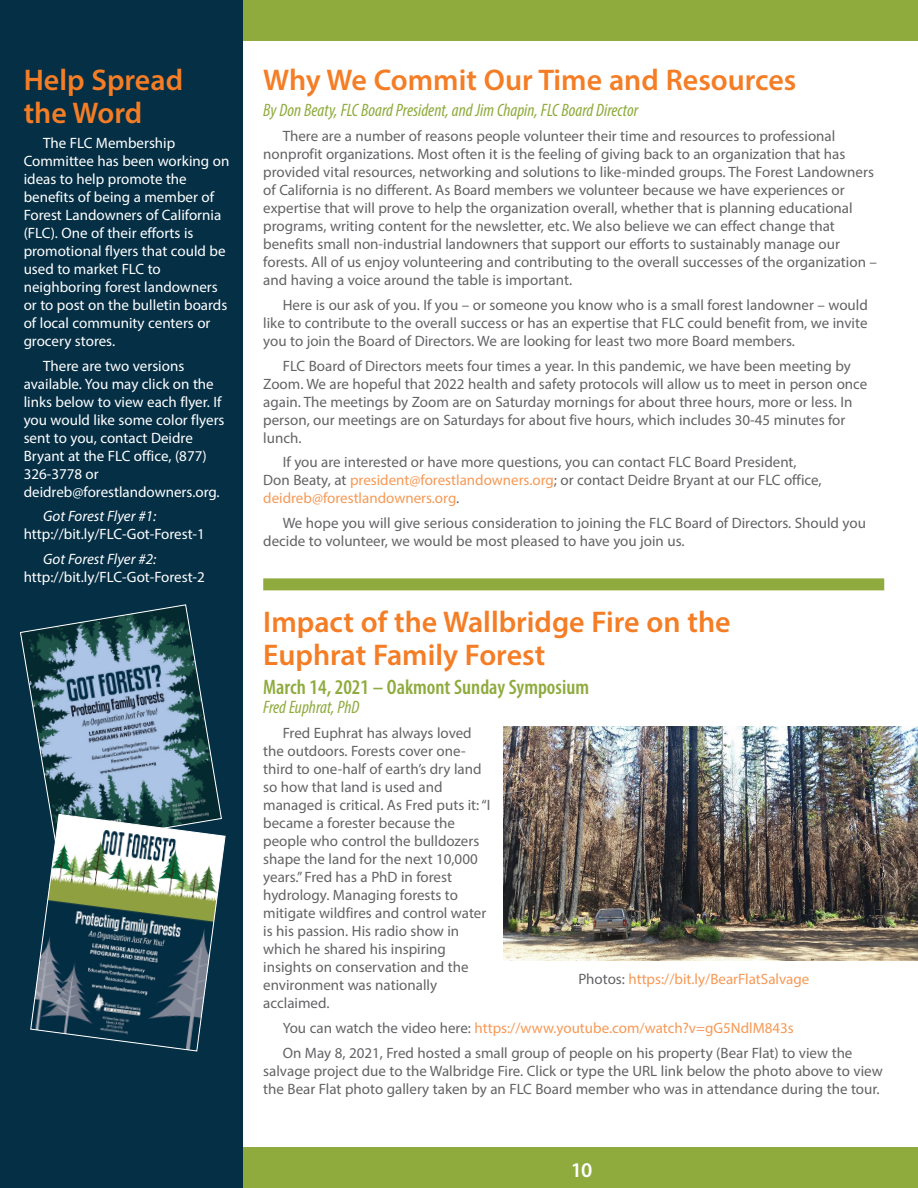
<style>
.page{position:relative;width:918px;height:1188px;background:#fff}
.page>*{position:absolute;margin:0;border:0;box-sizing:border-box;transform-origin:0 0}
.Header1_color{font:600 30px/33px "Myriad Pro";color:#f47d25}
.subhead1_color{font:600 condensed 21px "Myriad Pro";color:#8fab3d}
.t1{font:600 21px "Myriad Pro";color:#fff}
.byline{font:italic condensed 18px "Myriad Pro";color:#8fab3d}
.Body_text2-10_12{font:15px/18px "Myriad Pro";color:#636366}
.Body_text2-10_12-2{font:15px/18px "Myriad Pro";color:#fff}
.Body_text2-10_12-3{font:15px "Myriad Pro";color:#f79955}
.s1{font-style:italic}
.s2{color:#f79955}
.s3{color:#636366}
</style>
<div class="page">
<div style="left:210px;top:1148px;width:708px;height:40px;background:#8fab3d"></div>
<div style="left:0;top:0;width:918px;height:40px;background:#8fab3d"></div>
<div style="left:0;top:0;width:243px;height:1188px;background:#052f45"></div>
<div style="left:263px;top:578px;width:621px;height:12px;background:#8fab3d"></div>
<svg style="left:20px;top:604px;width:202px;height:210px"></svg>
<svg style="left:30px;top:814px;width:196px;height:238px"></svg>
<img style="left:503px;top:727px;width:415px;height:233px">
<p class="Header1_color" style="left:24px;top:63px;width:161px">Help Spread the Word</p>
<p class="Body_text2-10_12-2" style="left:24px;top:133px;width:207px;text-indent:19px">The FLC Membership<br>Committee has been working on ideas to help promote the benefits of being a member of<br>Forest Landowners of California (FLC). One of their efforts is promotional flyers that could be used to market FLC to neighboring forest landowners or to post on the bulletin boards of local community centers or grocery stores.</p>
<p class="Body_text2-10_12-2" style="left:24px;top:356px;width:202px;text-indent:19px">There are two versions available. You may click on the links below to view each flyer. If you would like some color flyers sent to you, contact Deidre<br>Bryant at the FLC office, (877)<br>326-3778 or deidreb@forestlandowners.org.</p>
<p class="Body_text2-10_12-2" style="left:24px;top:507px;width:183px;text-indent:19px"><span class="s1">Got Forest Flyer #1: </span>http://bit.ly/FLC-Got-Forest-1</p>
<p class="Body_text2-10_12-2" style="left:24px;top:550px;width:183px;text-indent:19px"><span class="s1">Got Forest Flyer #2: </span>http://bit.ly/FLC-Got-Forest-2</p>
<p class="Header1_color" style="left:263px;top:63px;width:535px">Why We Commit Our Time and Resources</p>
<p class="byline" style="left:263px;top:99px;width:376px">By Don Beaty, FLC Board President, and Jim Chapin, FLC Board Director</p>
<p class="Body_text2-10_12" style="left:263px;top:127px;width:615px;text-indent:20px">There are a number of reasons people volunteer their time and resources to professional nonprofit organizations. Most often it is the feeling of giving back to an organization that has provided vital resources, networking and solutions to like-minded groups. The Forest Landowners of California is no different. As Board members we volunteer because we have experiences or expertise that will prove to help the organization overall, whether that is planning educational programs, writing content for the newsletter, etc. We also believe we can effect change that benefits small non-industrial landowners that support our efforts to sustainably manage our forests. All of us enjoy volunteering and contributing to the overall successes of the organization – and having a voice around the table is important.</p>
<p class="Body_text2-10_12" style="left:263px;top:295px;width:606px;text-align:justify;text-indent:20px">Here is our ask of you. If you – or someone you know who is a small forest landowner – would like to contribute to the overall success or has an expertise that FLC could benefit from, we invite you to join the Board of Directors. We are looking for least two more Board members.</p>
<p class="Body_text2-10_12" style="left:263px;top:356px;width:606px;text-indent:20px">FLC Board of Directors meets four times a year. In this pandemic, we have been meeting by Zoom. We are hopeful that 2022 health and safety protocols will allow us to meet in person once again. The meetings by Zoom are on Saturday mornings for about three hours, more or less. In person, our meetings are on Saturdays for about five hours, which includes 30-45 minutes for lunch.</p>
<p class="Body_text2-10_12" style="left:263px;top:453px;width:560px;text-indent:20px">If you are interested or have more questions, you can contact FLC Board President,<br>Don Beaty, at <span class="s2">president@forestlandowners.org</span>; or contact Deidre Bryant at our FLC office, <span class="s2">deidreb@forestlandowners.org</span>.</p>
<p class="Body_text2-10_12" style="left:263px;top:514px;width:604px;text-indent:20px">We hope you will give serious consideration to joining the FLC Board of Directors. Should you decide to volunteer, we would be most pleased to have you join us.</p>
<p class="Header1_color" style="left:263px;top:604px;width:469px">Impact of the Wallbridge Fire on the<br>Euphrat Family Forest</p>
<p class="subhead1_color" style="left:263px;top:674px;width:327px">March 14, 2021 – Oakmont Sunday Symposium</p>
<p class="byline" style="left:263px;top:696px;width:98px">Fred Euphrat, PhD</p>
<p class="Body_text2-10_12" style="left:263px;top:724px;width:229px;text-indent:20px">Fred Euphrat has always loved the outdoors. Forests cover one&shy;third to one-half of earth’s dry land so how that land is used and managed is critical. As Fred puts it: “I became a forester because the people who control the bulldozers shape the land for the next 10,000 years.” Fred has a PhD in forest hydrology. Managing forests to mitigate wildfires and control water is his passion. His radio show in which he shared his inspiring insights on conservation and the environment was nationally acclaimed.</p>
<p class="Body_text2-10_12-3" style="left:283px;top:1018px;width:513px"><span class="s3">You can watch the video here:</span> https://www.youtube.com/watch?v=gG5NdlM843s</p>
<p class="Body_text2-10_12" style="left:263px;top:1043px;width:621px;text-indent:20px">On May 8, 2021, Fred hosted a small group of people on his property (Bear Flat) to view the salvage project due to the Walbridge Fire. Click or type the URL link below the photo above to view the Bear Flat photo gallery taken by an FLC Board member who was in attendance during the tour.</p>
<p class="Body_text2-10_12-3" style="left:578px;top:969px;width:233px"><span class="s3">Photos:</span> https://bit.ly/BearFlatSalvage</p>
<h2 class="t1" style="left:571px;top:1156px;width:23px">10</h2>
</div>
